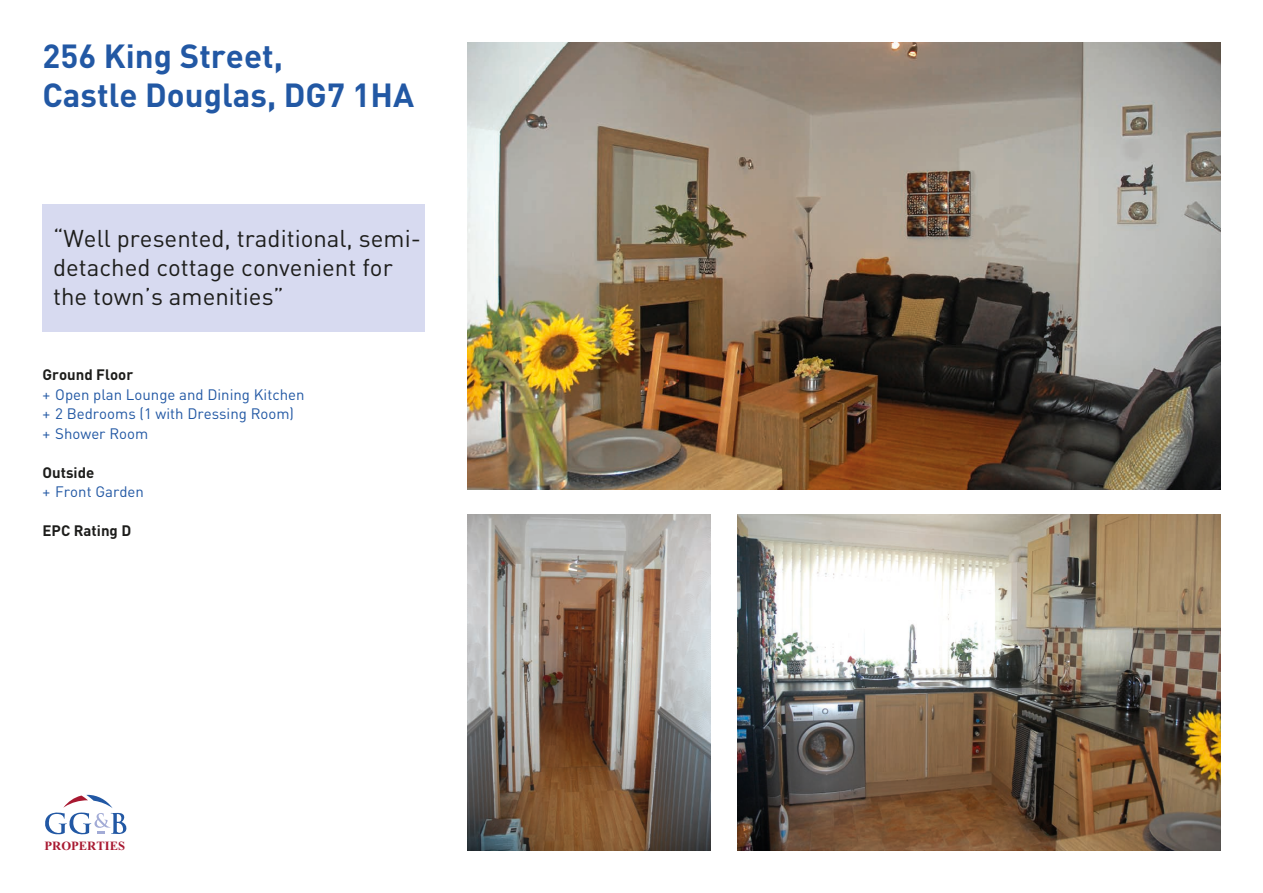
<style>
.page{position:relative;width:1263px;height:893px;background:#fff}
.page>*{position:absolute;margin:0;border:0;box-sizing:border-box;transform-origin:0 0}
.t1{font:700 33px/39.6px "DIN Pro";color:#2258a4}
.t2{font:24px/28.8px "DIN Pro";color:#1d1d1b}
.t3{font:15px/19.5px "DIN Pro";color:#2258a4}
.t4{font:700 15px "DIN Pro";color:#1d1d1b}
.t5{font:700 12.6px "Times New Roman";color:#a81931}
</style>
<div class="page">
<hr style="left:1262px;top:0;width:1px;height:893px;background:#d7daf0">
<img style="left:468px;top:43px;width:752px;height:447px">
<img style="left:468px;top:514px;width:242px;height:336px">
<img style="left:737px;top:514px;width:483px;height:336px">
<svg style="left:45px;top:795px;width:82px;height:40px"></svg>
<div style="left:43px;top:204px;width:382px;height:128px;background:#d7daf0"></div>
<h1 class="t1" style="left:43px;top:32px;width:373px">256 King Street,<br>Castle Douglas, DG7 1HA</h1>
<h2 class="t2" style="left:53px;top:222px;width:369px">“Well presented, traditional, semi&shy;detached cottage convenient for the town’s amenities”</h2>
<p class="t4" style="left:43px;top:362px;width:92px">Ground Floor</p>
<p class="t3" style="left:43px;top:383px;width:263px">+ Open plan Lounge and Dining Kitchen + 2 Bedrooms (1 with Dressing Room) + Shower Room</p>
<p class="t4" style="left:43px;top:460px;width:53px">Outside</p>
<p class="t3" style="left:43px;top:480px;width:103px">+ Front Garden</p>
<p class="t4" style="left:43px;top:518px;width:90px">EPC Rating D</p>
<p class="t5" style="left:45px;top:838px;width:82px">PROPERTIES</p>
</div>
